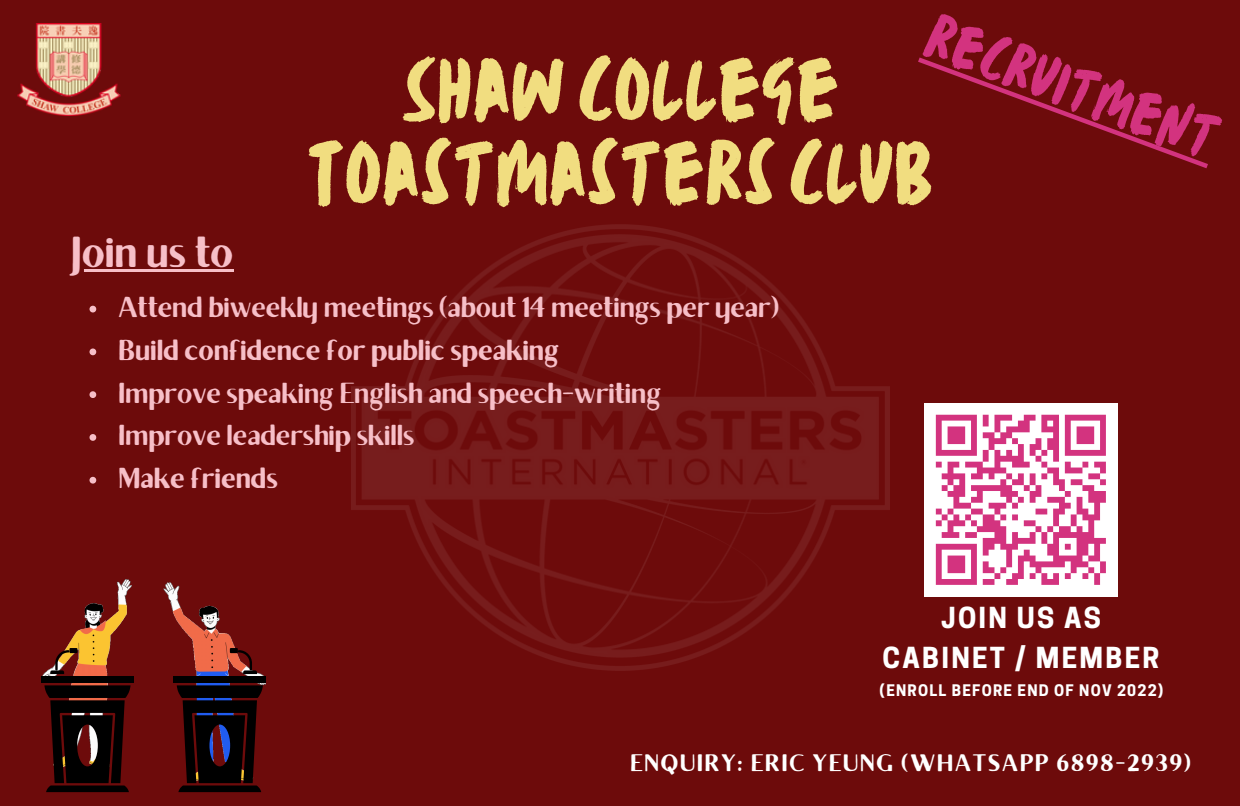
<style>
.page{position:relative;width:1240px;height:806px;background:#fff}
.page>*{position:absolute;margin:0;border:0;box-sizing:border-box;transform-origin:0 0}
.t1{font:84px/83.4px "TC October Regular";color:#f1dd80;text-align:center}
.t2{font:60px "TC October Regular";color:#d3337f}
.t3{font:700 43.5px "Brixton Sans TC";color:#f7bfc8}
.t4{font:29.1px/42.6px "Brixton Sans TC";color:#f7bfc8}
.t5{font:700 29.1px "Brixton Sans TC";color:#f7bfc8}
.t6{font:700 27.3px/39.9px "Cooper Hewitt";letter-spacing:.08em;color:#fff;text-align:center}
.t7{font:700 24px "Brixton Sans TC";letter-spacing:.08em;color:#fff}
.t8{font:700 15px "Cooper Hewitt";letter-spacing:.08em;color:#fff}
.s1{font-weight:700}
</style>
<div class="page">
<div style="left:0;top:0;width:1240px;height:805px;background:#6d0b0b"></div>
<img style="left:351px;top:224px;width:538px;height:446px">
<img style="left:17px;top:24px;width:104px;height:92px">
<svg style="left:89px;top:306px;width:7px;height:6px"></svg>
<svg style="left:89px;top:348px;width:7px;height:7px"></svg>
<svg style="left:89px;top:391px;width:7px;height:7px"></svg>
<svg style="left:89px;top:434px;width:7px;height:7px"></svg>
<svg style="left:89px;top:477px;width:7px;height:6px"></svg>
<hr style="left:69px;top:270px;width:164px;height:2px;background:#f7bfc8">
<img style="left:42px;top:579px;width:92px;height:106px">
<img style="left:163px;top:582px;width:102px;height:105px">
<svg style="left:238px;top:650px;width:19px;height:24px"></svg>
<div style="left:174px;top:676px;width:92px;height:7px;background:#000"></div>
<svg style="left:177px;top:685px;width:86px;height:107px"></svg>
<div style="left:230px;top:648px;width:8px;height:5px;background:#000"></div>
<svg style="left:50px;top:650px;width:19px;height:24px"></svg>
<div style="left:41px;top:676px;width:92px;height:7px;background:#000"></div>
<svg style="left:44px;top:685px;width:87px;height:107px"></svg>
<div style="left:69px;top:648px;width:8px;height:5px;background:#000"></div>
<svg style="left:918px;top:57px;width:290px;height:111px"></svg>
<div style="left:924px;top:403px;width:193px;height:193px;background:#fff"></div>
<svg style="left:935px;top:414px;width:171px;height:171px"></svg>
<h3 class="t3" style="left:69px;top:237px;width:166px">Join us to</h3>
<h2 class="t2" style="left:943px;top:-8px;width:309px;rotate:20deg">RECRUITMENT</h2>
<h1 class="t1" style="left:307px;top:49px;width:628px">SHAWCOLLEGE<br>TOASTMASTERS CLUB</h1>
<p class="t4" style="left:118px;top:289px;width:662px"><span class="s1">A</span>ttend biweekly meetings (about 14 meetings per year)<br><span class="s1">Build confidence for public speaking</span></p>
<p class="t4" style="left:118px;top:374px;width:544px">Improve speaking English and speech-writing<br>Improve leadership skills</p>
<p class="t5" style="left:118px;top:467px;width:161px">Make friends</p>
<p class="t6" style="left:882px;top:601px;width:278px">JOIN US AS<br>CABINET / MEMBER</p>
<p class="t8" style="left:879px;top:684px;width:285px">(ENROLL BEFORE END OF NOV 2022)</p>
<p class="t7" style="left:630px;top:754px;width:562px">ENQUIRY: ERIC YEUNG (WHATSAPP 6898-2939)</p>
</div>
